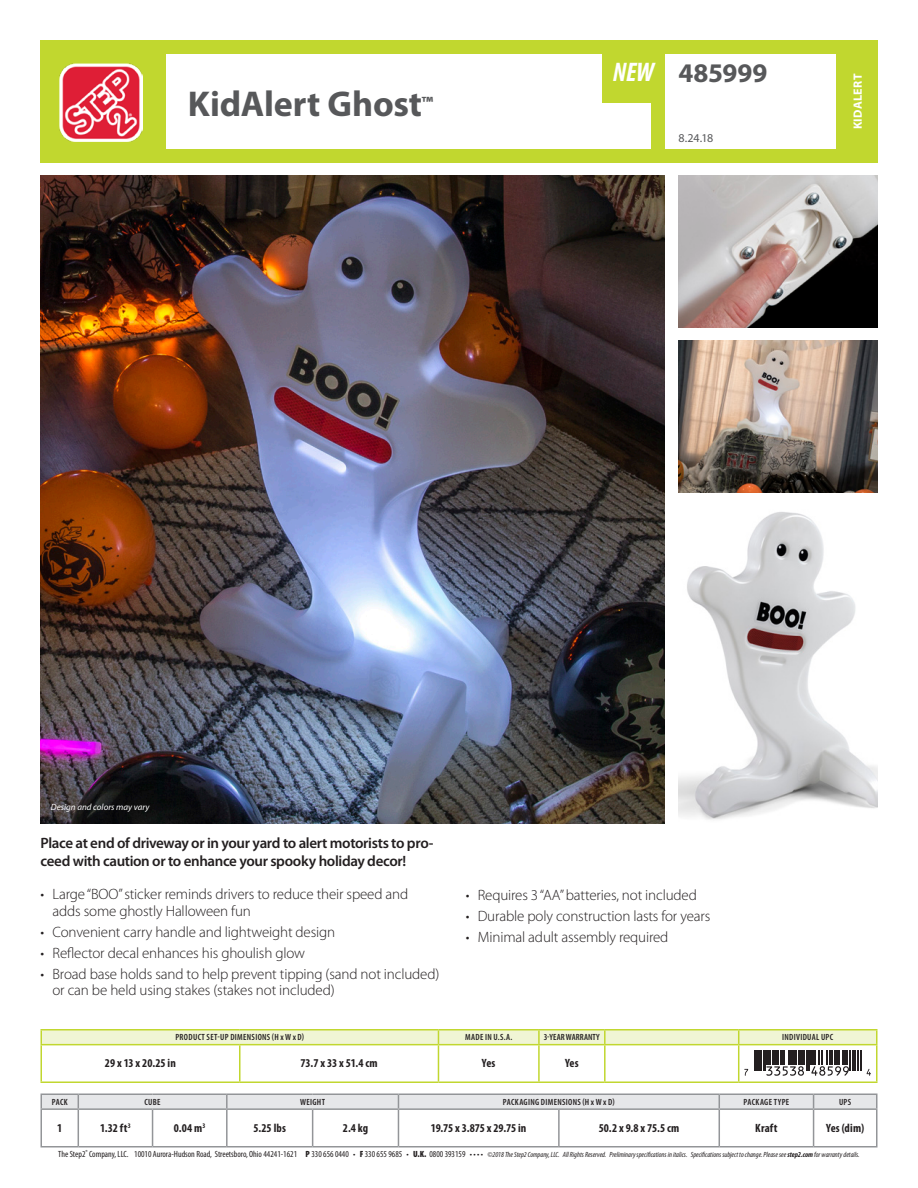
<style>
.page{position:relative;width:918px;height:1188px;background:#fff}
.page>*{position:absolute;margin:0;border:0;box-sizing:border-box;transform-origin:0 0}
.t1{font:700 36px "Myriad Pro";letter-spacing:-.005em;color:#57585a}
.t2{font:700 27px "Myriad Pro";color:#57585a}
.t3{font:italic 700 condensed 27px "Myriad Pro";color:#fff}
.t4{font:300 15px "Myriad Pro";letter-spacing:-.01em;color:#231f20}
.t5{font:600 15px/18px "Myriad Pro";letter-spacing:-.025em;color:#231f20}
.t6{font:700 condensed 12px "Myriad Pro";letter-spacing:.005em;color:#231f20}
.t7{font:700 condensed 12px "Myriad Pro";letter-spacing:-.015em;color:#231f20}
.t8{font:700 12px "Myriad Pro";letter-spacing:.035em;color:#fff}
.t9{font:12px "Myriad Pro";color:#57585a}
.t10{font:600 condensed 9px "Myriad Pro";letter-spacing:.035em;color:#231f20}
.t11{font:italic 9px "Myriad Pro";color:#fff}
.t12{font:600 condensed 9px "Myriad Pro";letter-spacing:.005em;color:#231f20}
.t13{font:italic condensed 7.5px "Myriad Pro";color:#231f20}
.s1{font-style:normal;font-size:9px}
.s2{font-weight:900;font-style:normal;font-size:9px}
.s3{font-weight:700}
</style>
<div class="page">
<div style="left:166px;top:40px;width:712px;height:14px;background:#c1d72f"></div>
<div style="left:166px;top:149px;width:712px;height:14px;background:#c1d72f"></div>
<div style="left:40px;top:40px;width:126px;height:123px;background:#c1d72f"></div>
<div style="left:651px;top:40px;width:14px;height:123px;background:#c1d72f"></div>
<div style="left:836px;top:40px;width:42px;height:123px;background:#c1d72f"></div>
<img style="left:59px;top:64px;width:83px;height:77px">
<img style="left:678px;top:512px;width:200px;height:308px">
<img style="left:40px;top:175px;width:625px;height:648px">
<img style="left:678px;top:175px;width:200px;height:152px">
<img style="left:678px;top:341px;width:200px;height:152px">
<hr style="left:40px;top:1029px;width:200px;height:1px;background:#c1d72f">
<hr style="left:240px;top:1029px;width:198px;height:1px;background:#c1d72f">
<hr style="left:438px;top:1029px;width:101px;height:1px;background:#c1d72f">
<hr style="left:539px;top:1029px;width:66px;height:1px;background:#c1d72f">
<hr style="left:605px;top:1029px;width:134px;height:1px;background:#c1d72f">
<hr style="left:739px;top:1029px;width:139px;height:1px;background:#c1d72f">
<hr style="left:40px;top:1045px;width:2px;height:37px;background:#c1d72f">
<hr style="left:239px;top:1045px;width:2px;height:37px;background:#c1d72f">
<hr style="left:438px;top:1045px;width:1px;height:37px;background:#c1d72f">
<hr style="left:538px;top:1045px;width:2px;height:37px;background:#c1d72f">
<hr style="left:604px;top:1045px;width:2px;height:37px;background:#c1d72f">
<hr style="left:738px;top:1045px;width:1px;height:37px;background:#c1d72f">
<hr style="left:876px;top:1045px;width:2px;height:37px;background:#c1d72f">
<hr style="left:40px;top:1082px;width:200px;height:1px;background:#c1d72f">
<hr style="left:240px;top:1082px;width:198px;height:1px;background:#c1d72f">
<hr style="left:438px;top:1082px;width:101px;height:1px;background:#c1d72f">
<hr style="left:539px;top:1082px;width:66px;height:1px;background:#c1d72f">
<hr style="left:605px;top:1082px;width:134px;height:1px;background:#c1d72f">
<hr style="left:739px;top:1082px;width:139px;height:1px;background:#c1d72f">
<svg style="left:40px;top:1030px;width:838px;height:46px"></svg>
<hr style="left:40px;top:1110px;width:2px;height:36px;background:#939598">
<hr style="left:78px;top:1110px;width:1px;height:36px;background:#939598">
<hr style="left:152px;top:1110px;width:1px;height:36px;background:#939598">
<hr style="left:226px;top:1110px;width:2px;height:36px;background:#939598">
<hr style="left:312px;top:1110px;width:1px;height:36px;background:#939598">
<hr style="left:398px;top:1110px;width:1px;height:36px;background:#939598">
<hr style="left:558px;top:1110px;width:2px;height:36px;background:#939598">
<hr style="left:719px;top:1110px;width:1px;height:36px;background:#939598">
<hr style="left:813px;top:1110px;width:1px;height:36px;background:#939598">
<hr style="left:876px;top:1110px;width:2px;height:36px;background:#939598">
<hr style="left:40px;top:1146px;width:38px;height:2px;background:#939598">
<hr style="left:78px;top:1146px;width:75px;height:2px;background:#939598">
<hr style="left:153px;top:1146px;width:74px;height:2px;background:#939598">
<hr style="left:227px;top:1146px;width:86px;height:2px;background:#939598">
<hr style="left:313px;top:1146px;width:85px;height:2px;background:#939598">
<hr style="left:398px;top:1146px;width:161px;height:2px;background:#939598">
<hr style="left:559px;top:1146px;width:160px;height:2px;background:#939598">
<hr style="left:719px;top:1146px;width:95px;height:2px;background:#939598">
<hr style="left:814px;top:1146px;width:63px;height:2px;background:#939598">
<svg style="left:40px;top:1094px;width:838px;height:15px"></svg>
<hr style="left:40px;top:1108px;width:38px;height:2px;background:#939598">
<hr style="left:78px;top:1108px;width:75px;height:2px;background:#939598">
<hr style="left:153px;top:1108px;width:74px;height:2px;background:#939598">
<hr style="left:227px;top:1108px;width:86px;height:2px;background:#939598">
<hr style="left:313px;top:1108px;width:85px;height:2px;background:#939598">
<hr style="left:398px;top:1108px;width:161px;height:2px;background:#939598">
<hr style="left:559px;top:1108px;width:160px;height:2px;background:#939598">
<hr style="left:719px;top:1108px;width:95px;height:2px;background:#939598">
<hr style="left:814px;top:1108px;width:63px;height:2px;background:#939598">
<div style="left:603px;top:40px;width:62px;height:63px;background:#c1d72f"></div>
<p class="t1" style="left:188px;top:84px;width:247px">KidAlert Ghost<sup>™</sup></p>
<h2 class="t3" style="left:613px;top:57px;width:43px">NEW</h2>
<p class="t2" style="left:678px;top:58px;width:91px">485999</p>
<p class="t9" style="left:678px;top:131px;width:37px">8.24.18</p>
<p class="t8" style="left:851px;top:129px;width:57px;rotate:-90deg">KIDALERT</p>
<p class="t11" style="left:51px;top:802px;width:100px">Design and colors may vary</p>
<p class="t5" style="left:40px;top:834px;width:395px">Place at end of driveway or in your yard to alert motorists to pro&shy;ceed with caution or to enhance your spooky holiday decor!</p>
<p class="t4" style="left:40px;top:886px;width:369px">• Large “BOO” sticker reminds drivers to reduce their speed and</p>
<p class="t4" style="left:52px;top:902px;width:200px">adds some ghostly Halloween fun</p>
<p class="t4" style="left:40px;top:923px;width:296px">• Convenient carry handle and lightweight design</p>
<p class="t4" style="left:40px;top:944px;width:266px">• Reflector decal enhances his ghoulish glow</p>
<p class="t4" style="left:40px;top:965px;width:400px">• Broad base holds sand to help prevent tipping (sand not included)</p>
<p class="t4" style="left:52px;top:982px;width:284px">or can be held using stakes (stakes not included)</p>
<p class="t4" style="left:466px;top:887px;width:233px">• Requires 3 “AA” batteries, not included</p>
<p class="t4" style="left:466px;top:908px;width:246px">• Durable poly construction lasts for years</p>
<p class="t4" style="left:466px;top:929px;width:204px">• Minimal adult assembly required</p>
<p class="t10" style="left:175px;top:1032px;width:130px">PRODUCT SET-UP DIMENSIONS (H x W x D)</p>
<p class="t10" style="left:465px;top:1032px;width:49px">MADE IN U.S.A.</p>
<p class="t12" style="left:544px;top:1032px;width:58px">3-YEAR WARRANTY</p>
<p class="t10" style="left:782px;top:1032px;width:53px">INDIVIDUAL UPC</p>
<p class="t6" style="left:105px;top:1057px;width:73px">29 x 13 x 20.25 in</p>
<p class="t6" style="left:301px;top:1057px;width:79px">73.7 x 33 x 51.4 cm</p>
<p class="t6" style="left:482px;top:1057px;width:15px">Yes</p>
<p class="t6" style="left:565px;top:1057px;width:15px">Yes</p>
<p class="t10" style="left:52px;top:1097px;width:17px">PACK</p>
<p class="t10" style="left:144px;top:1097px;width:18px">CUBE</p>
<p class="t10" style="left:300px;top:1097px;width:26px">WEIGHT</p>
<p class="t10" style="left:503px;top:1097px;width:113px">PACKAGING DIMENSIONS (H x W x D)</p>
<p class="t10" style="left:744px;top:1097px;width:47px">PACKAGE TYPE</p>
<p class="t10" style="left:839px;top:1097px;width:14px">UPS</p>
<p class="t6" style="left:57px;top:1121px;width:7px">1</p>
<p class="t6" style="left:100px;top:1121px;width:32px">1.32 ft<sup>3</sup></p>
<p class="t6" style="left:174px;top:1121px;width:33px">0.04 m<sup>3</sup></p>
<p class="t6" style="left:253px;top:1121px;width:34px">5.25 lbs</p>
<p class="t6" style="left:343px;top:1121px;width:27px">2.4 kg</p>
<p class="t7" style="left:431px;top:1121px;width:97px">19.75 x 3.875 x 29.75 in</p>
<p class="t6" style="left:599px;top:1121px;width:82px">50.2 x 9.8 x 75.5 cm</p>
<p class="t6" style="left:755px;top:1121px;width:24px">Kraft</p>
<p class="t6" style="left:826px;top:1121px;width:39px">Yes (dim)</p>
<p class="t13" style="left:58px;top:1151px;width:803px"><span class="s1">The Step2</span><sup>®</sup> <span class="s1">Company, LLC. 10010 Aurora-Hudson Road, Streetsboro, Ohio 44241-1621</span> <span class="s2">P</span> <span class="s1">330 656 0440 •</span> <span class="s2">F</span> <span class="s1">330 655 9685 •</span> <span class="s2">U.K.</span> <span class="s1">0800 393159 • • • •</span> ©2018 The Step2 Company, LLC. All Rights Reserved. Preliminary specifications in italics. Specifications subject to change. Please see <span class="s3">step2.com</span> for warranty details.</p>
</div>
